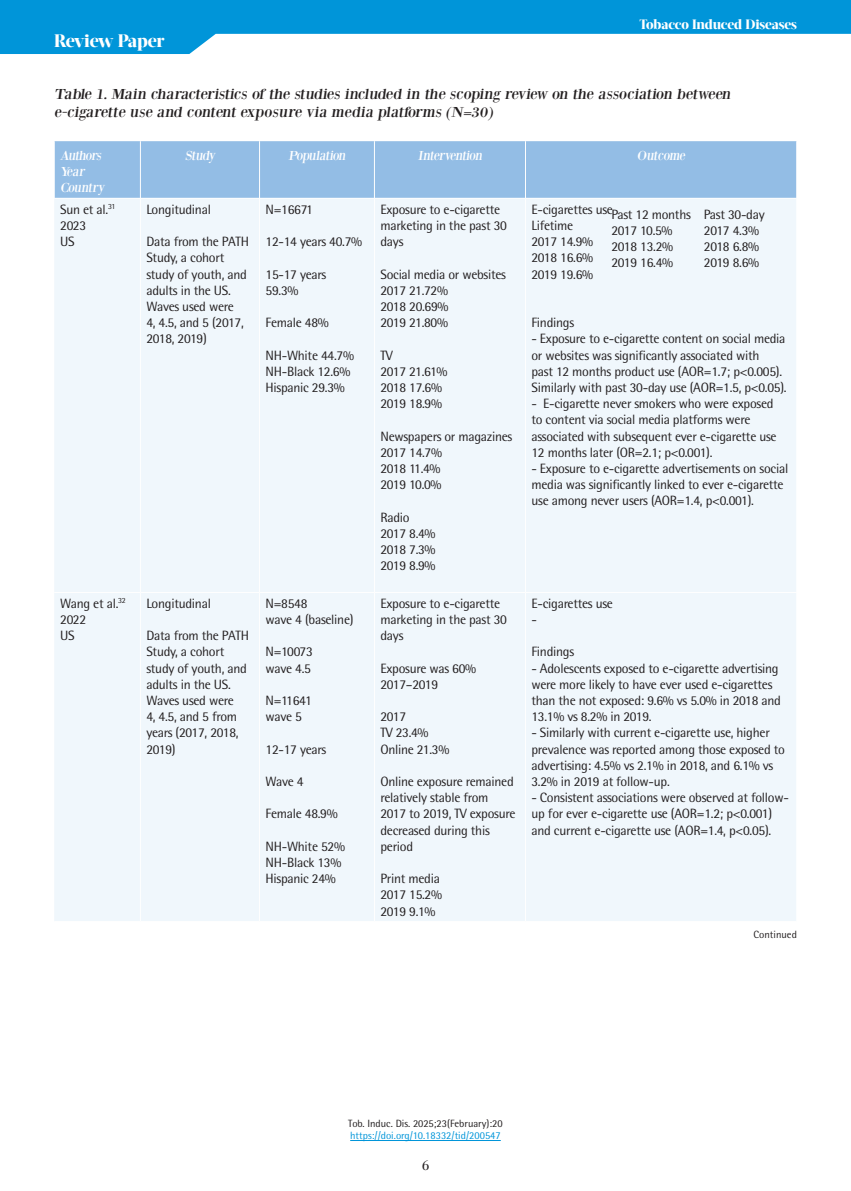
<style>
.page{position:relative;width:851px;height:1191px;background:#fff}
.page>*{position:absolute;margin:0;border:0;box-sizing:border-box;transform-origin:0 0}
.t1{font:800 18px "Acta Display W04";letter-spacing:-.02em;color:#fff}
.t2{font:15px/18px "Bodoni XT";color:#231f20;scale:1.1 1}
.t3{font:15px "PF Bodoni Text";color:#231f20}
.t4{font:13.5px/16.2px "Rotis Semi Sans Hel";letter-spacing:-.02em;color:#231f20}
.t5{font:13.5px/16.2px "Bodoni XT";color:#fff}
.t6{font:800 13.5px "Acta Display W04";letter-spacing:-.01em;color:#fff}
.t7{font:10.5px "Rotis Semi Sans Hel";color:#231f20}
.t8{font:10.5px "Rotis Semi Sans Hel";color:#0095d9}
</style>
<div class="page">
<svg style="left:0;top:0;width:850px;height:54px;fill:#0095d9"></svg>
<hr style="left:350px;top:1140px;width:150px;height:1px;background:#0095d9">
<div style="left:55px;top:141px;width:741px;height:57px;background:#93bde5"></div>
<div style="left:54px;top:199px;width:742px;height:722px;background:#f0f7fc"></div>
<hr style="left:140px;top:141px;width:1px;height:57px;background:#fff">
<hr style="left:259px;top:141px;width:1px;height:57px;background:#fff">
<hr style="left:374px;top:141px;width:1px;height:57px;background:#fff">
<hr style="left:525px;top:141px;width:1px;height:57px;background:#fff">
<hr style="left:140px;top:198px;width:1px;height:394px;background:#fff">
<hr style="left:259px;top:198px;width:1px;height:394px;background:#fff">
<hr style="left:374px;top:198px;width:1px;height:394px;background:#fff">
<hr style="left:525px;top:198px;width:1px;height:394px;background:#fff">
<hr style="left:54px;top:592px;width:86px;height:1px;background:#fff">
<hr style="left:140px;top:592px;width:119px;height:1px;background:#fff">
<hr style="left:140px;top:592px;width:1px;height:329px;background:#fff">
<hr style="left:259px;top:592px;width:115px;height:1px;background:#fff">
<hr style="left:259px;top:592px;width:1px;height:329px;background:#fff">
<hr style="left:374px;top:592px;width:151px;height:1px;background:#fff">
<hr style="left:374px;top:592px;width:1px;height:329px;background:#fff">
<hr style="left:525px;top:592px;width:271px;height:1px;background:#fff">
<hr style="left:525px;top:592px;width:1px;height:329px;background:#fff">
<h1 class="t1" style="left:54px;top:30px;width:112px">Review Paper</h1>
<p class="t6" style="left:639px;top:17px;width:159px">Tobacco Induced Diseases</p>
<p class="t2" style="left:54px;top:85px;width:619px">Table 1. Main characteristics of the studies included in the scoping review on the association between e-cigarette use and content exposure via media platforms (N=30)</p>
<p class="t5" style="left:60px;top:147px;width:48px">Authors<br>Year<br>Country</p>
<p class="t5" style="left:185px;top:147px;width:34px">Study</p>
<p class="t5" style="left:288px;top:147px;width:61px">Population</p>
<p class="t5" style="left:417px;top:147px;width:68px">Intervention</p>
<p class="t5" style="left:637px;top:147px;width:52px">Outcome</p>
<p class="t4" style="left:60px;top:201px;width:57px">Sun et al.<sup>31<br></sup>2023<br>US</p>
<p class="t4" style="left:146px;top:201px;width:66px">Longitudinal</p>
<p class="t4" style="left:265px;top:201px;width:49px">N=16671</p>
<p class="t4" style="left:265px;top:233px;width:98px">12-14 years 40.7%</p>
<p class="t4" style="left:265px;top:266px;width:62px">15-17 years<br>59.3%</p>
<p class="t4" style="left:265px;top:314px;width:65px">Female 48%</p>
<p class="t4" style="left:265px;top:347px;width:90px">NH-White 44.7%<br>NH-Black 12.6%<br>Hispanic 29.3%</p>
<p class="t4" style="left:380px;top:201px;width:128px">Exposure to e-cigarette marketing in the past 30 days</p>
<p class="t4" style="left:380px;top:266px;width:127px">Social media or websites<br>2017 21.72%<br>2018 20.69%<br>2019 21.80%</p>
<p class="t4" style="left:380px;top:347px;width:69px">TV<br>2017 21.61%<br>2018 17.6%<br>2019 18.9%</p>
<p class="t4" style="left:380px;top:428px;width:133px">Newspapers or magazines<br>2017 14.7%<br>2018 11.4%<br>2019 10.0%</p>
<p class="t4" style="left:380px;top:509px;width:57px">Radio<br>2017 8.4%<br>2018 7.3%<br>2019 8.9%</p>
<p class="t4" style="left:531px;top:201px;width:83px">E-cigarettes use<br>Lifetime<br>2017 14.9%<br>2018 16.6%<br>2019 19.6%</p>
<p class="t4" style="left:531px;top:314px;width:44px">Findings</p>
<p class="t4" style="left:531px;top:331px;width:256px">- Exposure to e-cigarette content on social media or websites was significantly associated with<br>past 12 months product use (AOR=1.7; p&lt;0.005).<br>Similarly with past 30-day use (AOR=1.5, p&lt;0.05).</p>
<p class="t4" style="left:531px;top:395px;width:246px">- E-cigarette never smokers who were exposed to content via social media platforms were associated with subsequent ever e-cigarette use 12 months later (OR=2.1; p&lt;0.001).</p>
<p class="t4" style="left:531px;top:460px;width:258px">- Exposure to e-cigarette advertisements on social media was significantly linked to ever e-cigarette use among never users (AOR=1.4, p&lt;0.001).</p>
<p class="t4" style="left:611px;top:206px;width:81px">Past 12 months<br>2017 10.5%<br>2018 13.2%<br>2019 16.4%</p>
<p class="t4" style="left:703px;top:206px;width:62px">Past 30-day<br>2017 4.3%<br>2018 6.8%<br>2019 8.6%</p>
<p class="t4" style="left:146px;top:233px;width:104px">Data from the PATH<br>Study, a cohort study of youth, and adults in the US.<br>Waves used were<br>4, 4.5, and 5 (2017,<br>2018, 2019)</p>
<p class="t4" style="left:60px;top:595px;width:67px">Wang et al.<sup>32<br></sup>2022<br>US</p>
<p class="t4" style="left:146px;top:595px;width:66px">Longitudinal</p>
<p class="t4" style="left:146px;top:627px;width:104px">Data from the PATH<br>Study, a cohort study of youth, and adults in the US.<br>Waves used were<br>4, 4.5, and 5 from years (2017, 2018,<br>2019)</p>
<p class="t4" style="left:265px;top:595px;width:89px">N=8548<br>wave 4 (baseline)</p>
<p class="t4" style="left:265px;top:643px;width:49px">N=10073 wave 4.5</p>
<p class="t4" style="left:265px;top:692px;width:48px">N=11641 wave 5</p>
<p class="t4" style="left:265px;top:741px;width:62px">12-17 years</p>
<p class="t4" style="left:265px;top:773px;width:40px">Wave 4</p>
<p class="t4" style="left:265px;top:805px;width:74px">Female 48.9%</p>
<p class="t4" style="left:265px;top:838px;width:81px">NH-White 52%<br>NH-Black 13%<br>Hispanic 24%</p>
<p class="t4" style="left:380px;top:595px;width:128px">Exposure to e-cigarette marketing in the past 30 days</p>
<p class="t4" style="left:380px;top:660px;width:97px">Exposure was 60%<br>2017–2019</p>
<p class="t4" style="left:380px;top:708px;width:70px">2017<br>TV 23.4%<br>Online 21.3%</p>
<p class="t4" style="left:380px;top:773px;width:137px">Online exposure remained relatively stable from<br>2017 to 2019, TV exposure decreased during this period</p>
<p class="t4" style="left:380px;top:870px;width:63px">Print media<br>2017 15.2%<br>2019 9.1%</p>
<p class="t4" style="left:531px;top:595px;width:83px">E-cigarettes use -</p>
<p class="t4" style="left:531px;top:643px;width:44px">Findings</p>
<p class="t4" style="left:531px;top:660px;width:251px">- Adolescents exposed to e-cigarette advertising were more likely to have ever used e-cigarettes than the not exposed: 9.6% vs 5.0% in 2018 and 13.1% vs 8.2% in 2019.</p>
<p class="t4" style="left:531px;top:724px;width:255px">- Similarly with current e-cigarette use, higher prevalence was reported among those exposed to advertising: 4.5% vs 2.1% in 2018, and 6.1% vs 3.2% in 2019 at follow-up.</p>
<p class="t4" style="left:531px;top:789px;width:259px">- Consistent associations were observed at follow&shy;up for ever e-cigarette use (AOR=1.2; p&lt;0.001) and current e-cigarette use (AOR=1.4, p&lt;0.05).</p>
<p class="t7" style="left:753px;top:928px;width:45px">Continued</p>
<p class="t7" style="left:348px;top:1116px;width:156px">Tob. Induc. Dis. 2025;23(February):20</p>
<p class="t8" style="left:350px;top:1129px;width:152px">https://doi.org/10.18332/tid/200547</p>
<p class="t3" style="left:421px;top:1156px;width:9px">6</p>
</div>
